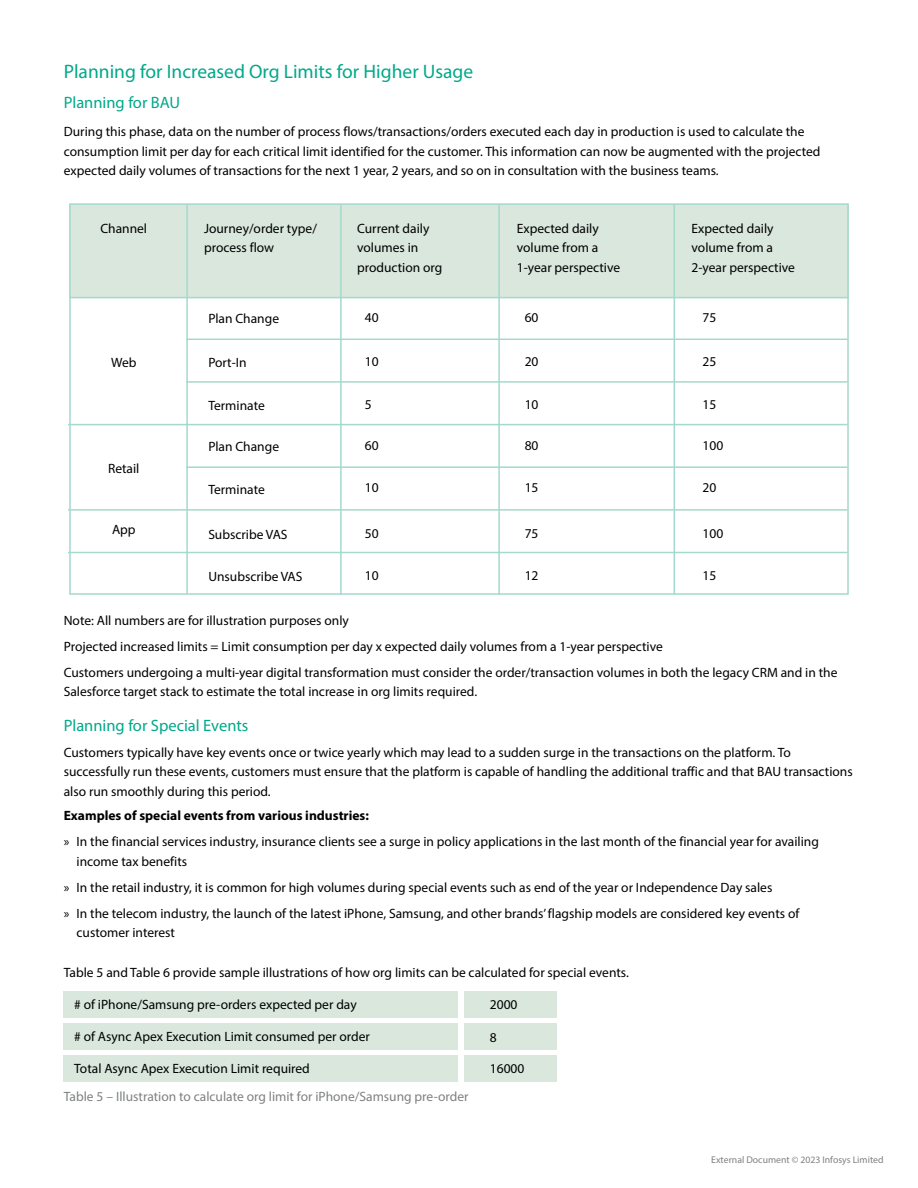
<style>
.page{position:relative;width:918px;height:1188px;background:#fff}
.page>*{position:absolute;margin:0;border:0;box-sizing:border-box;transform-origin:0 0}
.t1{font:19.5px "Myriad Pro";color:#00a98a}
.t2{font:16.5px "Myriad Pro";color:#00a98a}
.t3{font:13.5px/19.5px "Myriad Pro";color:#000}
.t4{font:13.5px "Myriad Pro";color:#7f8080}
.t5{font:700 13.5px "Myriad Pro";color:#000}
.t6{font:9.75px "Myriad Pro";color:#7f8080}
</style>
<div class="page">
<div style="left:69px;top:205px;width:780px;height:92px;background:#d9e7dc"></div>
<div style="left:69px;top:203px;width:780px;height:392px;border:2px solid #a4d9cd"></div>
<hr style="left:69px;top:297px;width:780px;height:1px;background:#a4d9cd">
<hr style="left:68px;top:424px;width:780px;height:1px;background:#a4d9cd">
<hr style="left:186px;top:381px;width:662px;height:2px;background:#a4d9cd">
<hr style="left:186px;top:466px;width:662px;height:2px;background:#a4d9cd">
<hr style="left:186px;top:339px;width:662px;height:1px;background:#a4d9cd">
<hr style="left:68px;top:509px;width:780px;height:2px;background:#a4d9cd">
<hr style="left:68px;top:552px;width:780px;height:1px;background:#a4d9cd">
<hr style="left:186px;top:204px;width:2px;height:390px;background:#a4d9cd">
<hr style="left:340px;top:205px;width:2px;height:390px;background:#a4d9cd">
<hr style="left:498px;top:205px;width:2px;height:390px;background:#a4d9cd">
<hr style="left:674px;top:205px;width:1px;height:390px;background:#a4d9cd">
<div style="left:64px;top:991px;width:394px;height:26px;background:#d9e7dc"></div>
<div style="left:64px;top:1023px;width:394px;height:26px;background:#d9e7dc"></div>
<div style="left:64px;top:1055px;width:394px;height:26px;background:#d9e7dc"></div>
<div style="left:465px;top:991px;width:92px;height:26px;background:#d9e7dc"></div>
<div style="left:465px;top:1023px;width:92px;height:26px;background:#d9e7dc"></div>
<div style="left:465px;top:1055px;width:92px;height:26px;background:#d9e7dc"></div>
<h1 class="t1" style="left:64px;top:60px;width:411px">Planning for Increased Org Limits for Higher Usage</h1>
<p class="t2" style="left:64px;top:93px;width:118px">Planning for BAU</p>
<p class="t3" style="left:64px;top:122px;width:758px">During this phase, data on the number of process flows/transactions/orders executed each day in production is used to calculate the consumption limit per day for each critical limit identified for the customer. This information can now be augmented with the projected expected daily volumes of transactions for the next 1 year, 2 years, and so on in consultation with the business teams.</p>
<p class="t3" style="left:100px;top:218px;width:48px">Channel</p>
<p class="t3" style="left:204px;top:218px;width:114px">Journey/order type/ process flow</p>
<p class="t3" style="left:357px;top:218px;width:87px">Current daily volumes in production org</p>
<p class="t3" style="left:517px;top:218px;width:105px">Expected daily volume from a<br>1-year perspective</p>
<p class="t3" style="left:692px;top:218px;width:105px">Expected daily volume from a<br>2-year perspective</p>
<p class="t3" style="left:111px;top:353px;width:27px">Web</p>
<p class="t3" style="left:108px;top:459px;width:33px">Retail</p>
<p class="t3" style="left:112px;top:520px;width:25px">App</p>
<p class="t3" style="left:208px;top:309px;width:72px">Plan Change</p>
<p class="t3" style="left:365px;top:307px;width:15px">40</p>
<p class="t3" style="left:525px;top:307px;width:15px">60</p>
<p class="t3" style="left:703px;top:307px;width:15px">75</p>
<p class="t3" style="left:208px;top:353px;width:40px">Port-In</p>
<p class="t3" style="left:365px;top:352px;width:15px">10</p>
<p class="t3" style="left:525px;top:352px;width:15px">20</p>
<p class="t3" style="left:703px;top:352px;width:15px">25</p>
<p class="t3" style="left:208px;top:395px;width:58px">Terminate</p>
<p class="t3" style="left:365px;top:394px;width:8px">5</p>
<p class="t3" style="left:525px;top:394px;width:15px">10</p>
<p class="t3" style="left:703px;top:394px;width:15px">15</p>
<p class="t3" style="left:208px;top:436px;width:72px">Plan Change</p>
<p class="t3" style="left:365px;top:435px;width:15px">60</p>
<p class="t3" style="left:525px;top:435px;width:15px">80</p>
<p class="t3" style="left:703px;top:435px;width:22px">100</p>
<p class="t3" style="left:208px;top:479px;width:58px">Terminate</p>
<p class="t3" style="left:365px;top:478px;width:15px">10</p>
<p class="t3" style="left:525px;top:478px;width:15px">15</p>
<p class="t3" style="left:703px;top:478px;width:15px">20</p>
<p class="t3" style="left:208px;top:525px;width:81px">Subscribe VAS</p>
<p class="t3" style="left:365px;top:523px;width:15px">50</p>
<p class="t3" style="left:525px;top:523px;width:15px">75</p>
<p class="t3" style="left:703px;top:523px;width:22px">100</p>
<p class="t3" style="left:208px;top:567px;width:96px">Unsubscribe VAS</p>
<p class="t3" style="left:365px;top:565px;width:15px">10</p>
<p class="t3" style="left:525px;top:565px;width:15px">12</p>
<p class="t3" style="left:703px;top:565px;width:15px">15</p>
<p class="t3" style="left:64px;top:607px;width:775px;line-height:26px">Note: All numbers are for illustration purposes only<br>Projected increased limits = Limit consumption per day x expected daily volumes from a 1-year perspective<br>Customers undergoing a multi-year digital transformation must consider the order/transaction volumes in both the legacy CRM and in the</p>
<p class="t3" style="left:64px;top:682px;width:415px">Salesforce target stack to estimate the total increase in org limits required.</p>
<p class="t2" style="left:64px;top:716px;width:186px">Planning for Special Events</p>
<p class="t3" style="left:64px;top:742px;width:790px">Customers typically have key events once or twice yearly which may lead to a sudden surge in the transactions on the platform. To successfully run these events, customers must ensure that the platform is capable of handling the additional traffic and that BAU transactions also run smoothly during this period.</p>
<p class="t5" style="left:64px;top:807px;width:307px">Examples of special events from various industries:</p>
<p class="t3" style="left:77px;top:832px;width:744px;text-indent:-13px">» In the financial services industry, insurance clients see a surge in policy applications in the last month of the financial year for availing income tax benefits</p>
<p class="t3" style="left:64px;top:874px;width:737px;line-height:26px">» In the retail industry, it is common for high volumes during special events such as end of the year or Independence Day sales<br>» In the telecom industry, the launch of the latest iPhone, Samsung, and other brands’ flagship models are considered key events of</p>
<p class="t3" style="left:77px;top:923px;width:100px">customer interest</p>
<p class="t3" style="left:64px;top:962px;width:567px">Table 5 and Table 6 provide sample illustrations of how org limits can be calculated for special events.</p>
<p class="t3" style="left:74px;top:995px;width:284px"># of iPhone/Samsung pre-orders expected per day</p>
<p class="t3" style="left:490px;top:995px;width:29px">2000</p>
<p class="t3" style="left:490px;top:1027px;width:8px">8</p>
<p class="t3" style="left:490px;top:1059px;width:36px">16000</p>
<p class="t3" style="left:74px;top:1027px;width:297px"># of Async Apex Execution Limit consumed per order</p>
<p class="t3" style="left:74px;top:1059px;width:237px">Total Async Apex Execution Limit required</p>
<p class="t4" style="left:64px;top:1089px;width:406px">Table 5 – Illustration to calculate org limit for iPhone/Samsung pre-order</p>
<p class="t6" style="left:711px;top:1154px;width:174px">External Document © 2023 Infosys Limited</p>
</div>
